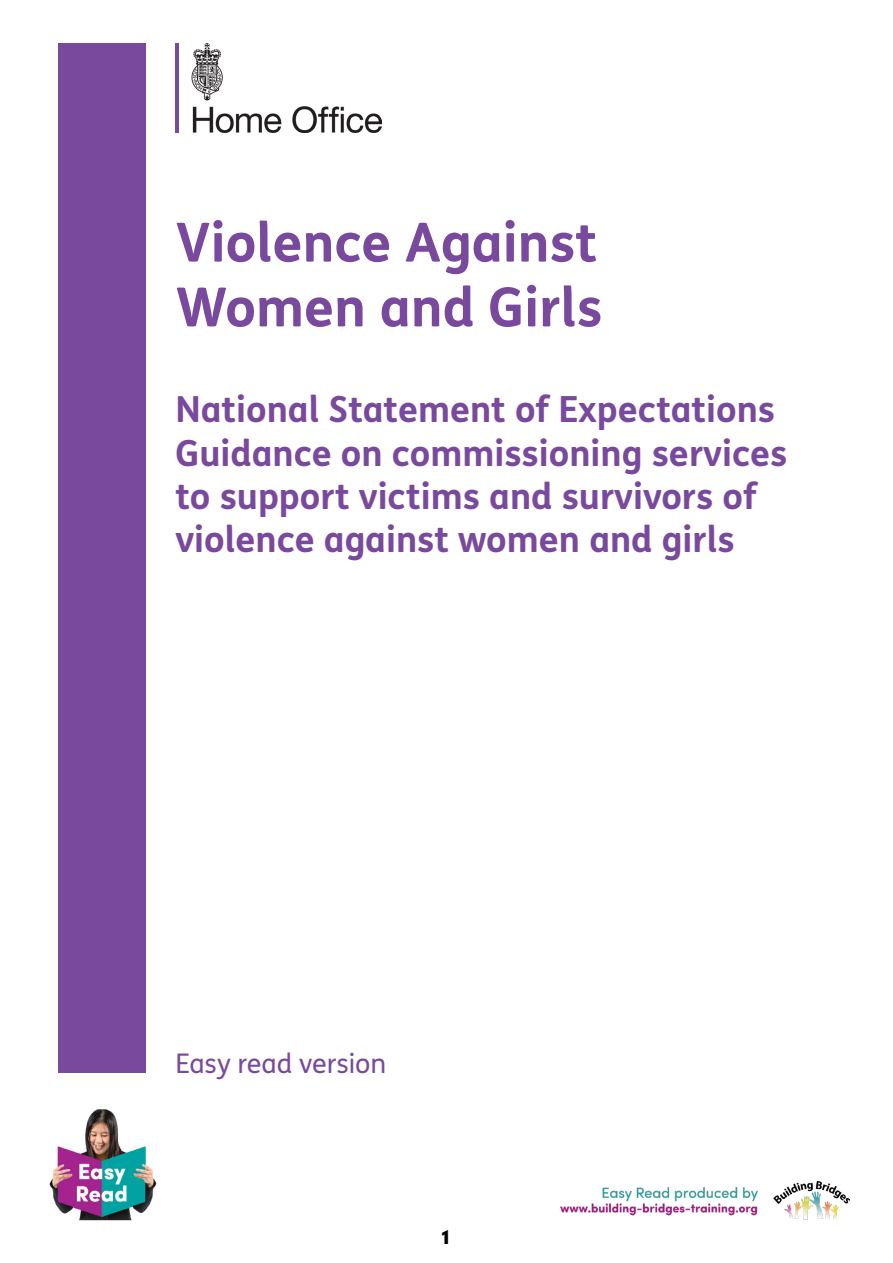
<style>
.page{position:relative;width:893px;height:1263px;background:#fff}
.page>*{position:absolute;margin:0;border:0;box-sizing:border-box;transform-origin:0 0}
.t1{font:700 54px "FS Me";color:#79499d}
.t2{font:700 36px/43.2px "FS Me";color:#79499d}
.t3{font:27px "FS Me";color:#79499d}
.t4{font:900 21px "Sofia Pro";color:#000001}
</style>
<div class="page">
<img style="left:191px;top:43px;width:191px;height:89px">
<img style="left:49px;top:1109px;width:108px;height:112px">
<div style="left:58px;top:43px;width:87px;height:1030px;background:#79499d"></div>
<hr style="left:175px;top:43px;width:4px;height:90px;background:#79499d">
<img style="left:561px;top:1181px;width:289px;height:39px">
<p class="t1" style="left:175px;top:201px;width:423px">Violence Against</p>
<p class="t1" style="left:175px;top:265px;width:428px">Women and Girls</p>
<p class="t2" style="left:175px;top:386px;width:613px">National Statement of Expectations<br>Guidance on commissioning services</p>
<p class="t2" style="left:175px;top:473px;width:583px">to support victims and survivors of</p>
<p class="t2" style="left:175px;top:516px;width:561px">violence against women and girls</p>
<p class="t3" style="left:175px;top:1045px;width:212px">Easy read version</p>
<p class="t4" style="left:442px;top:1220px;width:10px">1</p>
</div>
